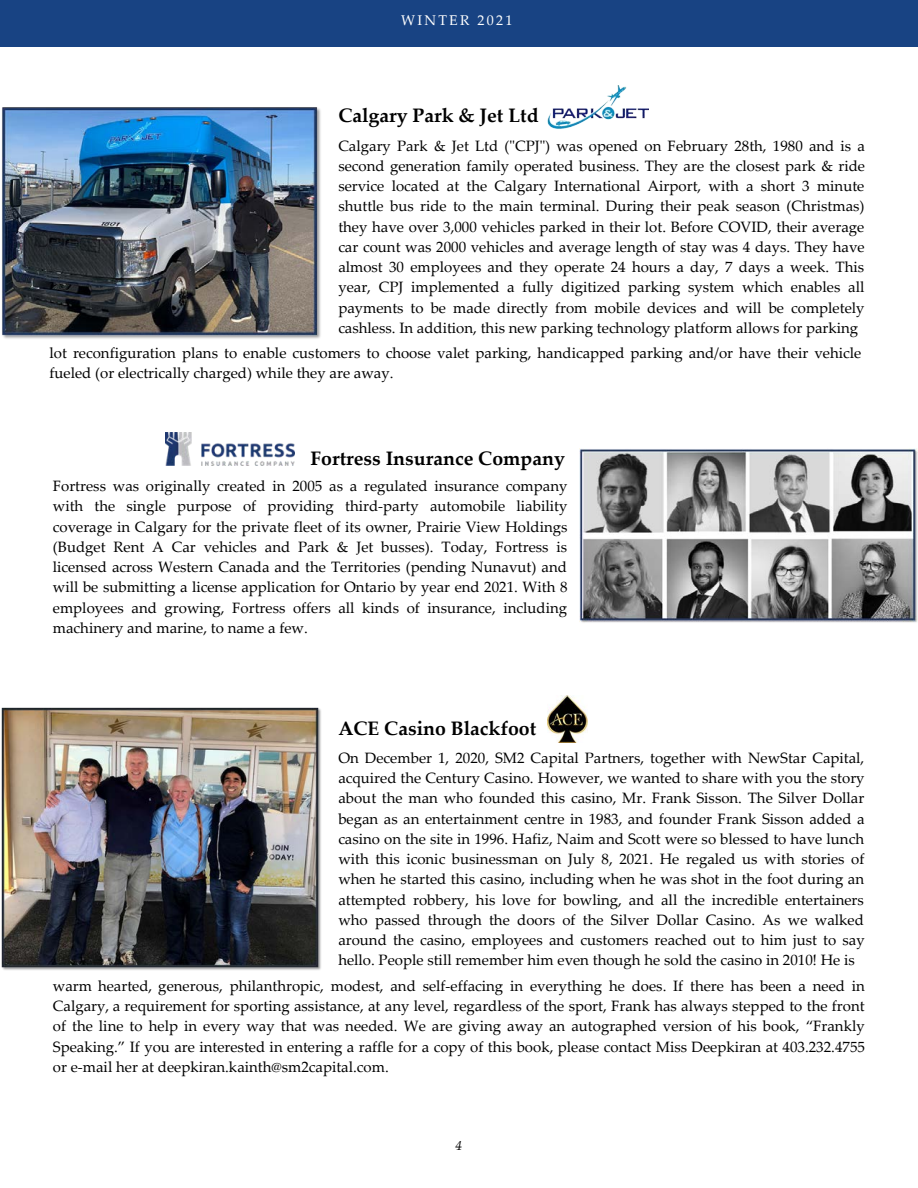
<style>
.page{position:relative;width:918px;height:1188px;background:#fff}
.page>*{position:absolute;margin:0;border:0;box-sizing:border-box;transform-origin:0 0}
.t1{font:700 19.5px "Palatino Linotype";color:#000}
.t2{font:15px/20.2px "Palatino Linotype";color:#000;text-align:justify}
.t3{font:14.1px "Palatino Linotype";letter-spacing:.16em;color:#fff}
.t4{font:italic 13.5px "Palatino Linotype";color:#000}
</style>
<div class="page">
<img style="left:165px;top:432px;width:130px;height:34px">
<img style="left:579px;top:449px;width:339px;height:174px">
<img style="left:547px;top:696px;width:41px;height:46px">
<img style="left:1px;top:707px;width:320px;height:263px">
<div style="left:0;top:0;width:918px;height:47px;background:#184383"></div>
<img style="left:548px;top:85px;width:101px;height:44px">
<img style="left:2px;top:107px;width:319px;height:232px">
<p class="t3" style="left:401px;top:10px;width:113px">WINTER 2021</p>
<p class="t1" style="left:338px;top:101px;width:202px">Calgary Park &amp; Jet Ltd</p>
<p class="t2" style="left:338px;top:135px;width:528px">Calgary Park &amp; Jet Ltd ("CPJ") was opened on February 28th, 1980 and is a second generation family operated business. They are the closest park &amp; ride service located at the Calgary International Airport, with a short 3 minute shuttle bus ride to the main terminal. During their peak season (Christmas) they have over 3,000 vehicles parked in their lot. Before COVID, their average car count was 2000 vehicles and average length of stay was 4 days. They have almost 30 employees and they operate 24 hours a day, 7 days a week. This year, CPJ implemented a fully digitized parking system which enables all payments to be made directly from mobile devices and will be completely cashless. In addition, this new parking technology platform allows for parking</p>
<p class="t2" style="left:50px;top:342px;width:813px">lot reconfiguration plans to enable customers to choose valet parking, handicapped parking and/or have their vehicle fueled (or electrically charged) while they are away.</p>
<p class="t1" style="left:310px;top:445px;width:256px">Fortress Insurance Company</p>
<p class="t2" style="left:53px;top:475px;width:516px">Fortress was originally created in 2005 as a regulated insurance company with the single purpose of providing third-party automobile liability coverage in Calgary for the private fleet of its owner, Prairie View Holdings (Budget Rent A Car vehicles and Park &amp; Jet busses). Today, Fortress is licensed across Western Canada and the Territories (pending Nunavut) and will be submitting a license application for Ontario by year end 2021. With 8 employees and growing, Fortress offers all kinds of insurance, including machinery and marine, to name a few.</p>
<p class="t1" style="left:338px;top:714px;width:199px">ACE Casino Blackfoot</p>
<p class="t2" style="left:338px;top:747px;width:528px">On December 1, 2020, SM2 Capital Partners, together with NewStar Capital, acquired the Century Casino. However, we wanted to share with you the story about the man who founded this casino, Mr. Frank Sisson. The Silver Dollar began as an entertainment centre in 1983, and founder Frank Sisson added a casino on the site in 1996. Hafiz, Naim and Scott were so blessed to have lunch with this iconic businessman on July 8, 2021. He regaled us with stories of when he started this casino, including when he was shot in the foot during an attempted robbery, his love for bowling, and all the incredible entertainers who passed through the doors of the Silver Dollar Casino. As we walked around the casino, employees and customers reached out to him just to say hello. People still remember him even though he sold the casino in 2010! He is</p>
<p class="t2" style="left:53px;top:975px;width:814px">warm hearted, generous, philanthropic, modest, and self-effacing in everything he does. If there has been a need in Calgary, a requirement for sporting assistance, at any level, regardless of the sport, Frank has always stepped to the front of the line to help in every way that was needed. We are giving away an autographed version of his book, “Frankly Speaking.” If you are interested in entering a raffle for a copy of this book, please contact Miss Deepkiran at 403.232.4755 or e-mail her at deepkiran.kainth@sm2capital.com.</p>
<p class="t4" style="left:456px;top:1135px;width:8px">4</p>
</div>
